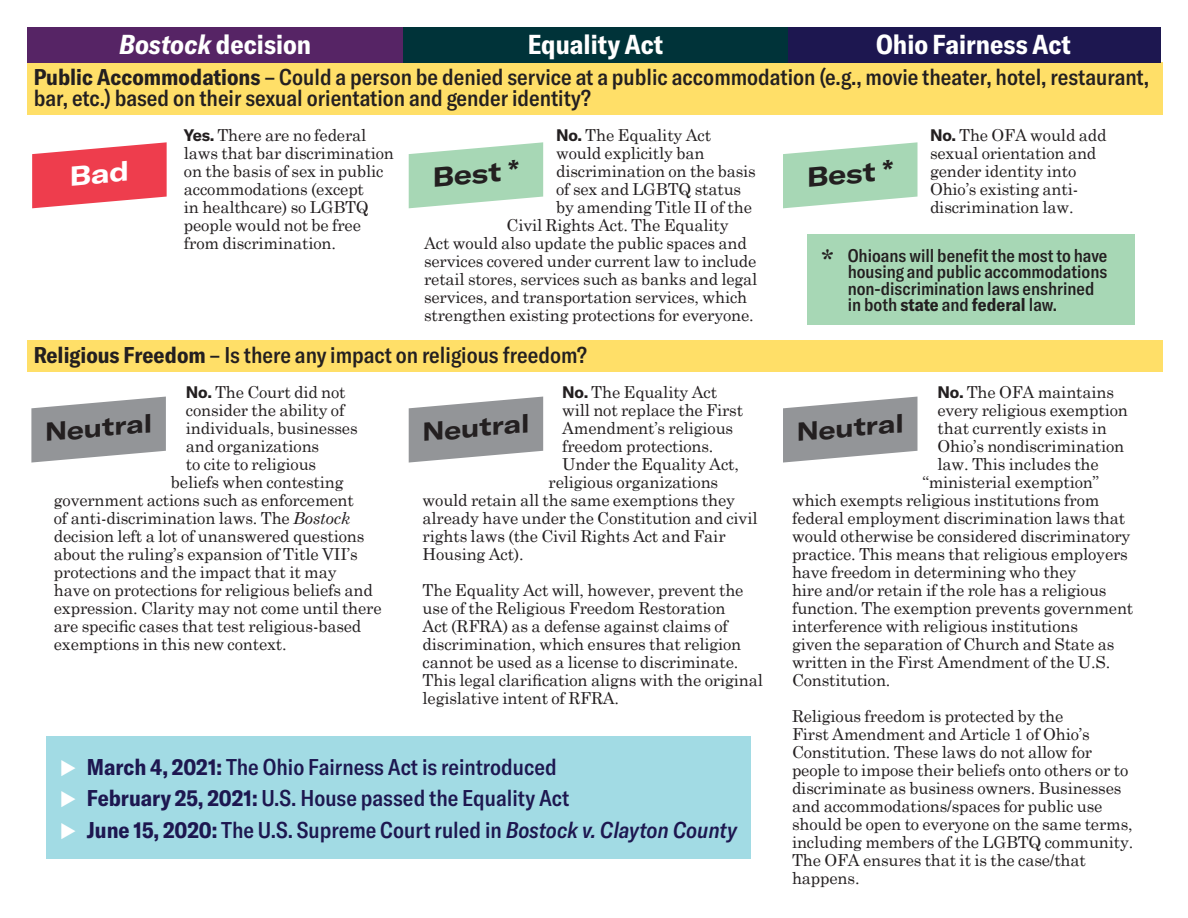
<style>
.page{position:relative;width:1188px;height:918px;background:#fff}
.page>*{position:absolute;margin:0;border:0;box-sizing:border-box;transform-origin:0 0}
.t1{font:700 condensed 27px "GT America";color:#fff}
.Footnote__paragraph{font:700 expanded 27px "GT America";color:#231f20}
.Footnote__paragraph-2{font:700 expanded 25.5px "GT America";color:#231f20}
.t2{font:500 condensed 22.5px/21px "GT America";color:#231f20}
.t3{font:500 condensed 22.5px "GT America";color:#1d1750}
.t4{font:500 condensed 18px/16.5px "GT America";color:#231f20}
.t5{font:16.5px/18px "Century Schoolbook";letter-spacing:-.01em;color:#231f20}
.s1{font-style:italic}
.s2{font-weight:700}
.s3{font-family:"GT America";font-weight:700}
.s4{font-family:"Century Schoolbook";font-weight:400;font-stretch:normal;font-size:27px}
</style>
<div class="page">
<div style="left:27px;top:62px;width:1135px;height:53px;background:#ffdf68"></div>
<div style="left:27px;top:340px;width:1135px;height:32px;background:#ffdf68"></div>
<svg style="left:783px;top:142px;width:135px;height:66px"></svg>
<svg style="left:409px;top:142px;width:134px;height:66px"></svg>
<div style="left:786px;top:27px;width:375px;height:35px;background:#1d1750"></div>
<div style="left:403px;top:27px;width:385px;height:35px;background:#003339"></div>
<div style="left:28px;top:27px;width:375px;height:35px;background:#562465"></div>
<div style="left:46px;top:736px;width:705px;height:122px;background:#a2dbe4"></div>
<svg style="left:31px;top:397px;width:135px;height:66px"></svg>
<svg style="left:409px;top:397px;width:134px;height:66px"></svg>
<svg style="left:783px;top:397px;width:135px;height:66px"></svg>
<div style="left:807px;top:234px;width:327px;height:91px;background:#a7d7b5"></div>
<svg style="left:32px;top:142px;width:135px;height:66px"></svg>
<p class="t1" style="left:119px;top:28px;width:193px"><span class="s1">Bostock</span> decision</p>
<p class="t1" style="left:528px;top:28px;width:137px">Equality Act</p>
<p class="t1" style="left:876px;top:28px;width:196px">Ohio Fairness Act</p>
<p class="t2" style="left:34px;top:67px;width:1117px"><span class="s2">Public Accommodations</span> – Could a person be denied service at a public accommodation (e.g., movie theater, hotel, restaurant, bar, etc.) based on their sexual orientation and gender identity?</p>
<p class="t5" style="left:184px;top:125px;width:211px"><span class="s3">Yes.</span> There are no federal laws that bar discrimination on the basis of sex in public accommodations (except<br>in healthcare) so LGBTQ people would not be free from discrimination.</p>
<p class="t5" style="left:556px;top:125px;width:157px"><span class="s3">No.</span> The Equality Act</p>
<p class="t5" style="left:556px;top:143px;width:150px">would explicitly ban</p>
<p class="t5" style="left:556px;top:161px;width:201px">discrimination on the basis</p>
<p class="t5" style="left:556px;top:179px;width:187px">of sex and LGBTQ status</p>
<p class="t5" style="left:556px;top:197px;width:197px">by amending Title II of the</p>
<p class="t5" style="left:507px;top:215px;width:223px">Civil Rights Act. The Equality</p>
<p class="t5" style="left:424px;top:233px;width:324px">Act would also update the public spaces and</p>
<p class="t5" style="left:424px;top:251px;width:334px">services covered under current law to include</p>
<p class="t5" style="left:424px;top:269px;width:335px">retail stores, services such as banks and legal</p>
<p class="t5" style="left:424px;top:287px;width:325px">services, and transportation services, which</p>
<p class="t5" style="left:424px;top:305px;width:331px">strengthen existing protections for everyone.</p>
<p class="t5" style="left:930px;top:125px;width:178px"><span class="s3">No.</span> The OFA would add sexual orientation and gender identity into<br>Ohio’s existing anti&shy;discrimination law.</p>
<p class="Footnote__paragraph" style="left:431px;top:161px;width:88px;rotate:-5deg">Best *</p>
<p class="Footnote__paragraph" style="left:805px;top:161px;width:88px;rotate:-5deg">Best *</p>
<p class="t4" style="left:848px;top:247px;width:261px;text-indent:-27px"><span class="s4">*</span> Ohioans will benefit the most to have housing and public accommodations non-discrimination laws enshrined in both <span class="s2">state</span> and <span class="s2">federal</span> law.</p>
<p class="t2" style="left:34px;top:345px;width:555px"><span class="s2">Religious Freedom</span> – Is there any impact on religious freedom?</p>
<p class="t5" style="left:186px;top:382px;width:161px"><span class="s3">No.</span> The Court did not</p>
<p class="t5" style="left:186px;top:400px;width:160px">consider the ability of</p>
<p class="t5" style="left:186px;top:418px;width:173px">individuals, businesses</p>
<p class="t5" style="left:186px;top:436px;width:135px">and organizations</p>
<p class="t5" style="left:186px;top:454px;width:132px">to cite to religious</p>
<p class="t5" style="left:171px;top:472px;width:174px">beliefs when contesting</p>
<p class="t5" style="left:54px;top:490px;width:302px">government actions such as enforcement</p>
<p class="t5" style="left:54px;top:508px;width:298px">of anti-discrimination laws. The <span class="s1">Bostock</span></p>
<p class="t5" style="left:54px;top:526px;width:312px">decision left a lot of unanswered questions</p>
<p class="t5" style="left:54px;top:544px;width:305px">about the ruling’s expansion of Title VII’s</p>
<p class="t5" style="left:54px;top:562px;width:284px">protections and the impact that it may</p>
<p class="t5" style="left:54px;top:580px;width:321px">have on protections for religious beliefs and</p>
<p class="t5" style="left:54px;top:598px;width:329px">expression. Clarity may not come until there</p>
<p class="t5" style="left:54px;top:616px;width:309px">are specific cases that test religious-based</p>
<p class="t5" style="left:54px;top:634px;width:234px">exemptions in this new context.</p>
<p class="t5" style="left:562px;top:382px;width:157px"><span class="s3">No.</span> The Equality Act</p>
<p class="t5" style="left:562px;top:400px;width:183px">will not replace the First</p>
<p class="t5" style="left:562px;top:418px;width:173px">Amendment’s religious</p>
<p class="t5" style="left:562px;top:436px;width:153px">freedom protections.</p>
<p class="t5" style="left:562px;top:454px;width:178px">Under the Equality Act,</p>
<p class="t5" style="left:549px;top:472px;width:171px">religious organizations</p>
<p class="t5" style="left:423px;top:490px;width:314px">would retain all the same exemptions they</p>
<p class="t5" style="left:423px;top:508px;width:336px">already have under the Constitution and civil</p>
<p class="t5" style="left:423px;top:526px;width:305px">rights laws (the Civil Rights Act and Fair</p>
<p class="t5" style="left:423px;top:544px;width:103px">Housing Act).</p>
<p class="t5" style="left:423px;top:580px;width:342px">The Equality Act will, however, prevent the use of the Religious Freedom Restoration<br>Act (RFRA) as a defense against claims of discrimination, which ensures that religion cannot be used as a license to discriminate.<br>This legal clarification aligns with the original legislative intent of RFRA.</p>
<p class="t5" style="left:938px;top:382px;width:178px"><span class="s3">No.</span> The OFA maintains</p>
<p class="t5" style="left:938px;top:400px;width:192px">every religious exemption</p>
<p class="t5" style="left:938px;top:418px;width:171px">that currently exists in</p>
<p class="t5" style="left:938px;top:436px;width:188px">Ohio’s nondiscrimination</p>
<p class="t5" style="left:938px;top:454px;width:163px">law. This includes the</p>
<p class="t5" style="left:923px;top:472px;width:178px">“ministerial exemption”</p>
<p class="t5" style="left:792px;top:490px;width:309px">which exempts religious institutions from</p>
<p class="t5" style="left:792px;top:508px;width:335px">federal employment discrimination laws that</p>
<p class="t5" style="left:792px;top:526px;width:340px">would otherwise be considered discriminatory</p>
<p class="t5" style="left:792px;top:544px;width:337px">practice. This means that religious employers</p>
<p class="t5" style="left:792px;top:562px;width:286px">have freedom in determining who they</p>
<p class="t5" style="left:792px;top:580px;width:316px">hire and/or retain if the role has a religious</p>
<p class="t5" style="left:792px;top:598px;width:343px">function. The exemption prevents government</p>
<p class="t5" style="left:792px;top:616px;width:287px">interference with religious institutions</p>
<p class="t5" style="left:792px;top:634px;width:324px">given the separation of Church and State as</p>
<p class="t5" style="left:792px;top:652px;width:320px">written in the First Amendment of the U.S.</p>
<p class="t5" style="left:792px;top:670px;width:100px">Constitution.</p>
<p class="t5" style="left:792px;top:706px;width:343px">Religious freedom is protected by the<br>First Amendment and Article 1 of Ohio’s Constitution. These laws do not allow for people to impose their beliefs onto others or to discriminate as business owners. Businesses and accommodations/spaces for public use should be open to everyone on the same terms, including members of the LGBTQ community.<br>The OFA ensures that it is the case/that happens.</p>
<p class="Footnote__paragraph-2" style="left:43px;top:417px;width:109px;rotate:-5deg">Neutral</p>
<p class="Footnote__paragraph-2" style="left:420px;top:417px;width:109px;rotate:-5deg">Neutral</p>
<p class="Footnote__paragraph-2" style="left:795px;top:417px;width:109px;rotate:-5deg">Neutral</p>
<p class="t3" style="left:87px;top:753px;width:472px"><span class="s2">March 4, 2021:</span> The Ohio Fairness Act is reintroduced</p>
<p class="t3" style="left:87px;top:785px;width:484px"><span class="s2">February 25, 2021:</span> U.S. House passed the Equality Act</p>
<p class="t3" style="left:87px;top:817px;width:651px"><span class="s2">June 15, 2020:</span> The U.S. Supreme Court ruled in <span class="s1">Bostock v. Clayton County</span></p>
</div>
